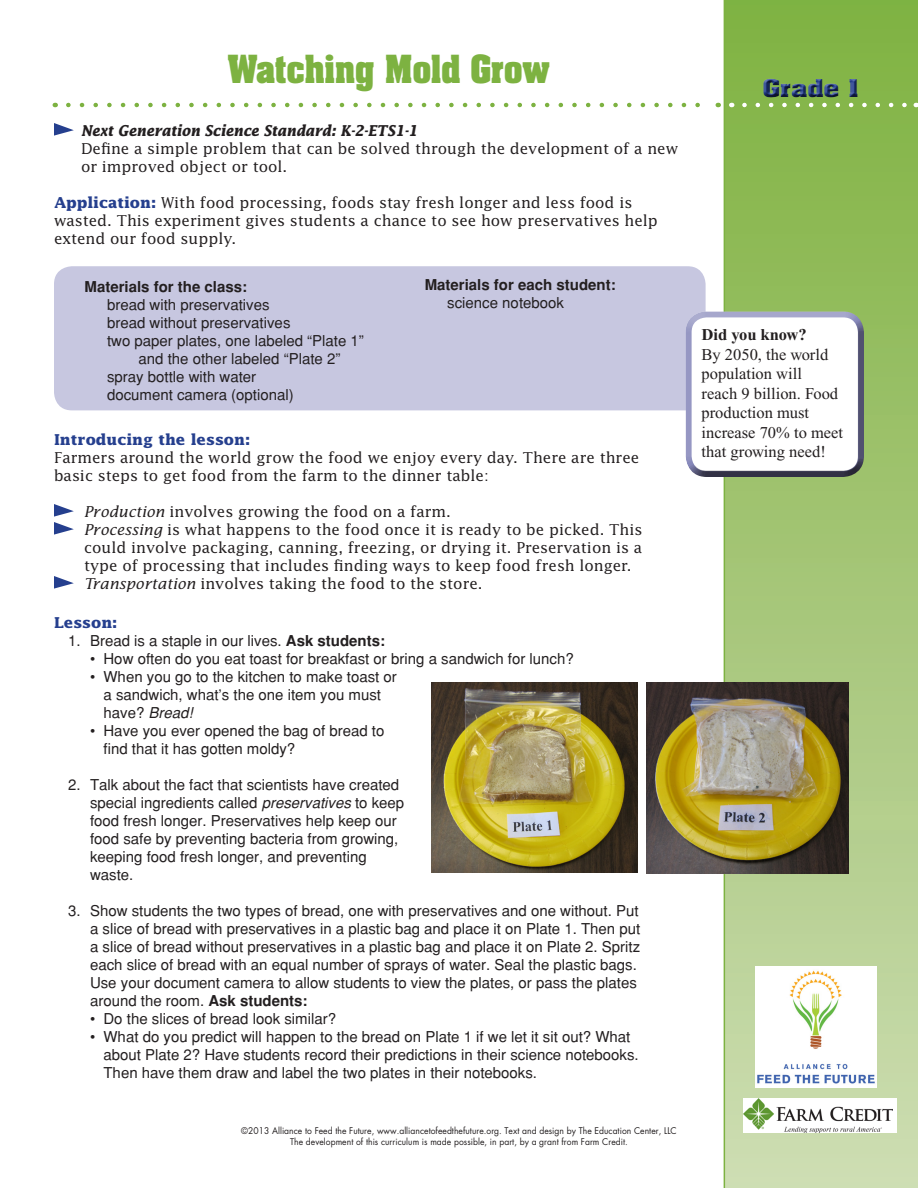
<style>
.page{position:relative;width:918px;height:1188px;background:#fff}
.page>*{position:absolute;margin:0;border:0;box-sizing:border-box;transform-origin:0 0}
.Body_Text{font:700 33px "Aachen";color:#7db241;scale:.9 1}
.t1{font:700 21px "Aachen";color:#253f8e;scale:1.2 1}
.Box_Text{font:16.5px/19.5px "Times New Roman";color:#231f20}
.Box_Text-2{font:700 16.5px "Times New Roman";color:#231f20}
.Numbered_list{font:15px/18px "Helvetica";color:#231f20}
.Body_Text-2{font:15px/18px "Lucida";color:#231f20}
.Bulleted_list{font:15px/18px "Helvetica";color:#231f20}
.Body_Text-3{font:15px/18px "Helvetica";color:#231f20;text-align:center}
.Body_Text-4{font:700 15px "Helvetica";color:#231f20}
.Body_Text-5{font:italic 700 15px "Lucida";color:#231f20;scale:.9 1}
.Body_Text-6{font:700 15px "Lucida";color:#253f8e}
.t2{font:9px/10.8px "Futura";letter-spacing:.005em;color:#231f20;text-align:center;scale:.95 1}
.s1{font-weight:700;color:#253f8e}
.s2{font-style:italic}
.s3{font-weight:700}
</style>
<div class="page">
<svg style="left:724px;top:0;width:194px;height:1188px"></svg>
<svg style="left:68px;top:103px;width:632px;height:4px"></svg>
<svg style="left:744px;top:103px;width:165px;height:4px"></svg>
<div style="left:743px;top:1098px;width:154px;height:35px;background:#fff"></div>
<img style="left:743px;top:1098px;width:150px;height:35px">
<img style="left:755px;top:966px;width:122px;height:122px">
<div style="left:755px;top:71px;width:111px;height:28px;background:#84b548"></div>
<svg style="left:755px;top:78px;width:111px;height:26px"></svg>
<div style="left:54px;top:266px;width:652px;height:144px;background:#c7c7e0;border-radius:18px"></div>
<svg style="left:54px;top:123px;width:20px;height:13px"></svg>
<svg style="left:54px;top:504px;width:20px;height:31px"></svg>
<svg style="left:54px;top:576px;width:20px;height:13px"></svg>
<svg style="left:684px;top:314px;width:180px;height:165px"></svg>
<img style="left:647px;top:682px;width:202px;height:191px">
<img style="left:432px;top:682px;width:205px;height:191px">
<p class="Body_Text" style="left:228px;top:45px;width:360px">Watching Mold Grow</p>
<p class="Body_Text-5" style="left:81px;top:121px;width:375px">Next Generation Science Standard: K-2-ETS1-1</p>
<p class="Body_Text-2" style="left:81px;top:139px;width:599px">Define a simple problem that can be solved through the development of a new or improved object or tool.</p>
<p class="Body_Text-2" style="left:54px;top:193px;width:605px"><span class="s1">Application:</span> With food processing, foods stay fresh longer and less food is wasted. This experiment gives students a chance to see how preservatives help extend our food supply.</p>
<p class="Body_Text-4" style="left:85px;top:278px;width:164px">Materials for the class:</p>
<p class="Body_Text-3" style="left:107px;top:295px;width:164px">bread with preservatives</p>
<p class="Body_Text-3" style="left:107px;top:313px;width:185px">bread without preservatives</p>
<p class="Body_Text-3" style="left:107px;top:331px;width:258px">two paper plates, one labeled “Plate 1” and the other labeled “Plate 2”</p>
<p class="Body_Text-3" style="left:107px;top:367px;width:151px">spray bottle with water</p>
<p class="Body_Text-3" style="left:107px;top:385px;width:188px">document camera (optional)</p>
<p class="Body_Text-4" style="left:425px;top:276px;width:192px">Materials for each student:</p>
<p class="Body_Text-3" style="left:447px;top:294px;width:118px">science notebook</p>
<p class="Body_Text-6" style="left:54px;top:430px;width:198px">Introducing the lesson:</p>
<p class="Body_Text-2" style="left:54px;top:448px;width:587px">Farmers around the world grow the food we enjoy every day. There are three basic steps to get food from the farm to the dinner table:</p>
<p class="Body_Text-2" style="left:84px;top:502px;width:368px"><span class="s2">Production</span> involves growing the food on a farm.</p>
<p class="Body_Text-2" style="left:84px;top:520px;width:560px;text-align:justify"><span class="s2">Processing</span> is what happens to the food once it is ready to be picked. This could involve packaging, canning, freezing, or drying it. Preservation is a type of processing that includes finding ways to keep food fresh longer.</p>
<p class="Body_Text-2" style="left:84px;top:574px;width:400px"><span class="s2">Transportation</span> involves taking the food to the store.</p>
<p class="Body_Text-6" style="left:54px;top:614px;width:65px">Lesson:</p>
<p class="Numbered_list" style="left:68px;top:632px;width:318px">1. Bread is a staple in our lives. <span class="s3">Ask students:</span></p>
<p class="Bulleted_list" style="left:90px;top:650px;width:485px">• How often do you eat toast for breakfast or bring a sandwich for lunch?</p>
<p class="Bulleted_list" style="left:104px;top:668px;width:295px;text-indent:-14px">• When you go to the kitchen to make toast or a sandwich, what’s the one item you must have? <span class="s2">Bread!</span></p>
<p class="Bulleted_list" style="left:104px;top:722px;width:283px;text-indent:-14px">• Have you ever opened the bag of bread to find that it has gotten moldy?</p>
<p class="Numbered_list" style="left:90px;top:776px;width:316px;text-indent:-22px">2. Talk about the fact that scientists have created special ingredients called <span class="s2">preservatives</span> to keep food fresh longer. Preservatives help keep our food safe by preventing bacteria from growing, keeping food fresh longer, and preventing waste.</p>
<p class="Numbered_list" style="left:90px;top:902px;width:552px;text-indent:-22px">3. Show students the two types of bread, one with preservatives and one without. Put a slice of bread with preservatives in a plastic bag and place it on Plate 1. Then put a slice of bread without preservatives in a plastic bag and place it on Plate 2. Spritz each slice of bread with an equal number of sprays of water. Seal the plastic bags.<br>Use your document camera to allow students to view the plates, or pass the plates around the room. <span class="s3">Ask students:</span></p>
<p class="Bulleted_list" style="left:90px;top:1010px;width:248px">• Do the slices of bread look similar?</p>
<p class="Bulleted_list" style="left:104px;top:1028px;width:537px;text-indent:-14px">• What do you predict will happen to the bread on Plate 1 if we let it sit out? What about Plate 2? Have students record their predictions in their science notebooks.<br>Then have them draw and label the two plates in their notebooks.</p>
<p class="t2" style="left:241px;top:1126px;width:460px">©2013 Alliance to Feed the Future, www.alliancetofeedthefuture.org. Text and design by The Education Center, LLC<br>The development of this curriculum is made possible, in part, by a grant from Farm Credit.</p>
<h2 class="t1" style="left:763px;top:73px;width:82px">Grade 1</h2>
<p class="Box_Text-2" style="left:702px;top:325px;width:107px">Did you know?</p>
<p class="Box_Text" style="left:702px;top:344px;width:143px">By 2050, the world population will<br>reach 9 billion. Food production must increase 70% to meet that growing need!</p>
</div>
